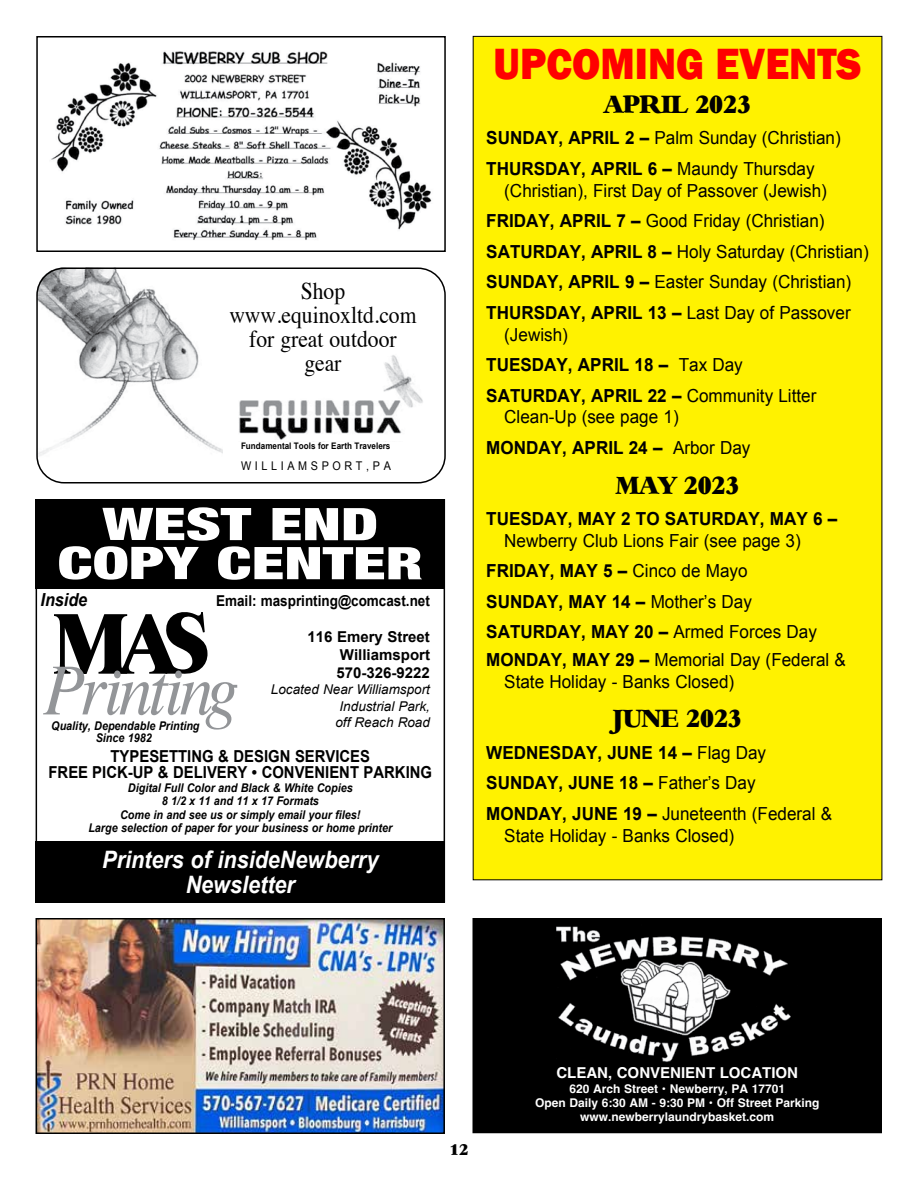
<style>
.page{position:relative;width:918px;height:1188px;background:#fff}
.page>*{position:absolute;margin:0;border:0;box-sizing:border-box;transform-origin:0 0}
.t1{font:82.65px "Old Baskerville";color:#000}
.t2{font:900 condensed 45px/39px "Helvetica Neue LT Pro";color:#fff;text-align:center;scale:1.45 1}
.t3{font:800 45px "Franklin Gothic";color:#f00;scale:.91 1}
.t4{font:24px/24px "Times";color:#000;text-align:center;scale:.9 1}
.t5{font:italic 700 24px/25.5px "Arial";color:#fff;text-align:center;scale:.9 1}
.t6{font:24px "Bianca";color:#000;scale:.95 1}
.t7{font:18px/30.6px "Arial";color:#000;scale:.95 1}
.t8{font:700 18px/30.6px "Arial";color:#000;scale:.95 1}
.t9{font:italic 700 18px "Arial";color:#000;scale:.9 1}
.t10{font:700 16.5px/16.5px "Arial";color:#000;text-align:center;scale:.9 1}
.t11{font:700 15px/18px "Arial";color:#000;text-align:justify}
.t12{font:700 15px "Arial";color:#000;scale:.9 1}
.t13{font:700 15px "Helvetica";color:#fff}
.t14{font:15px "Bianca";color:#000}
.t15{font:italic 13.5px/16.2px "Arial";color:#000;text-align:right}
.t16{font:italic 700 12px/13.5px "Arial";color:#000;text-align:center;scale:.9 1}
.t17{font:700 12px/14.4px "Helvetica";color:#fff;text-align:center}
.t18{font:12px "Arial";color:#000;scale:.9 1}
.t19{font:700 9px "Arial";color:#000;scale:.9 1}
.s1{font-weight:700}
.s2{font-weight:400}
</style>
<div class="page">
<div style="left:473px;top:36px;width:409px;height:844px;background:#fff200"></div>
<img style="left:51px;top:51px;width:381px;height:189px">
<div style="left:36px;top:36px;width:410px;height:216px;border:2px solid #000"></div>
<div style="left:36px;top:499px;width:409px;height:90px;background:#000"></div>
<svg style="left:43px;top:667px;width:194px;height:63px"></svg>
<div style="left:36px;top:841px;width:409px;height:62px;background:#000"></div>
<img style="left:36px;top:267px;width:187px;height:189px">
<div style="left:36px;top:268px;width:410px;height:216px;border:2px solid #000;border-radius:27px"></div>
<img style="left:239px;top:355px;width:184px;height:87px">
<img style="left:39px;top:921px;width:403px;height:210px">
<div style="left:36px;top:918px;width:409px;height:216px;border:2px solid #000"></div>
<img style="left:475px;top:921px;width:404px;height:209px">
<div style="left:472px;top:918px;width:410px;height:215px;border:2px solid #000"></div>
<h3 class="t4" style="left:229px;top:277px;width:209px">Shop www.equinoxltd.com for great outdoor gear</h3>
<p class="t19" style="left:241px;top:440px;width:168px">Fundamental Tools for Earth Travelers</p>
<p class="t18" style="left:241px;top:458px;width:168px">W I L L I A M S P O R T , P A</p>
<h2 class="t2" style="left:58px;top:504px;width:254px">WEST END<br>COPY CENTER</h2>
<p class="t9" style="left:41px;top:588px;width:54px">Inside</p>
<p class="t12" style="left:216px;top:591px;width:239px">Email: masprinting@comcast.net</p>
<p class="t11" style="left:337px;top:629px;width:95px;text-indent:-29px">116 Emery Street Williamsport 570-326-9222</p>
<p class="t15" style="left:271px;top:682px;width:161px">Located Near Williamsport<br>Industrial Park,<br>off Reach Road</p>
<h1 class="t1" style="left:53px;top:604px;width:158px">MAS</h1>
<p class="t16" style="left:51px;top:720px;width:166px;line-height:12px">Quality, Dependable Printing<br>Since 1982</p>
<p class="t10" style="left:49px;top:748px;width:428px">TYPESETTING &amp; DESIGN SERVICES<br>FREE PICK-UP &amp; DELIVERY • CONVENIENT PARKING</p>
<p class="t16" style="left:88px;top:781px;width:339px">Digital Full Color and Black &amp; White Copies<br>8 1/2 x 11 and 11 x 17 Formats<br>Come in and see us or simply email your files!<br>Large selection of paper for your business or home printer</p>
<h3 class="t5" style="left:102px;top:847px;width:308px">Printers of insideNewberry<br>Newsletter</h3>
<h2 class="t3" style="left:494px;top:35px;width:406px">UPCOMING EVENTS</h2>
<h3 class="t6" style="left:604px;top:92px;width:156px">APRIL 2023</h3>
<p class="t7" style="left:486px;top:123px;width:375px"><span class="s1">SUNDAY, APRIL 2 –</span> Palm Sunday (Christian)<br><span class="s1">THURSDAY, APRIL 6 –</span> Maundy Thursday</p>
<p class="t7" style="left:486px;top:175px;width:404px;text-indent:18px">(Christian), First Day of Passover (Jewish)<br><span class="s1">FRIDAY, APRIL 7 –</span> Good Friday (Christian)<br><span class="s1">SATURDAY, APRIL 8 –</span> Holy Saturday (Christian)<br><span class="s1">SUNDAY, APRIL 9 –</span> Easter Sunday (Christian)<br><span class="s1">THURSDAY, APRIL 13 –</span> Last Day of Passover</p>
<p class="t8" style="left:486px;top:320px;width:349px;text-indent:18px"><span class="s2">(Jewish)<br></span>TUESDAY, APRIL 18 – <span class="s2">Tax Day<br></span>SATURDAY, APRIL 22 – <span class="s2">Community Litter</span></p>
<p class="t7" style="left:486px;top:402px;width:280px;text-indent:18px">Clean-Up (see page 1)<br><span class="s1">MONDAY, APRIL 24 –</span> Arbor Day</p>
<h3 class="t6" style="left:616px;top:473px;width:132px">MAY 2023</h3>
<p class="t8" style="left:486px;top:504px;width:371px">TUESDAY, MAY 2 TO SATURDAY, MAY 6 –</p>
<p class="t7" style="left:486px;top:525px;width:350px;text-indent:18px">Newberry Club Lions Fair (see page 3)<br><span class="s1">FRIDAY, MAY 5 –</span> Cinco de Mayo<br><span class="s1">SUNDAY, MAY 14 –</span> Mother’s Day<br><span class="s1">SATURDAY, MAY 20 –</span> Armed Forces Day</p>
<p class="t7" style="left:504px;top:649px;width:361px;line-height:21.6px;text-indent:-18px"><span class="s1">MONDAY, MAY 29 –</span> Memorial Day (Federal &amp;<br>State Holiday - Banks Closed)</p>
<h3 class="t6" style="left:613px;top:706px;width:137px">JUNE 2023</h3>
<p class="t8" style="left:486px;top:738px;width:366px">WEDNESDAY, JUNE 14 – <span class="s2">Flag Day<br></span>SUNDAY, JUNE 18 – <span class="s2">Father’s Day<br></span>MONDAY, JUNE 19 – <span class="s2">Juneteenth (Federal &amp;</span></p>
<p class="t7" style="left:504px;top:820px;width:244px">State Holiday - Banks Closed)</p>
<p class="t14" style="left:450px;top:1142px;width:20px">12</p>
<p class="t13" style="left:556px;top:1064px;width:243px">CLEAN, CONVENIENT LOCATION</p>
<p class="t17" style="left:535px;top:1083px;width:286px">620 Arch Street • Newberry, PA 17701<br>Open Daily 6:30 AM - 9:30 PM • Off Street Parking www.newberrylaundrybasket.com</p>
</div>
